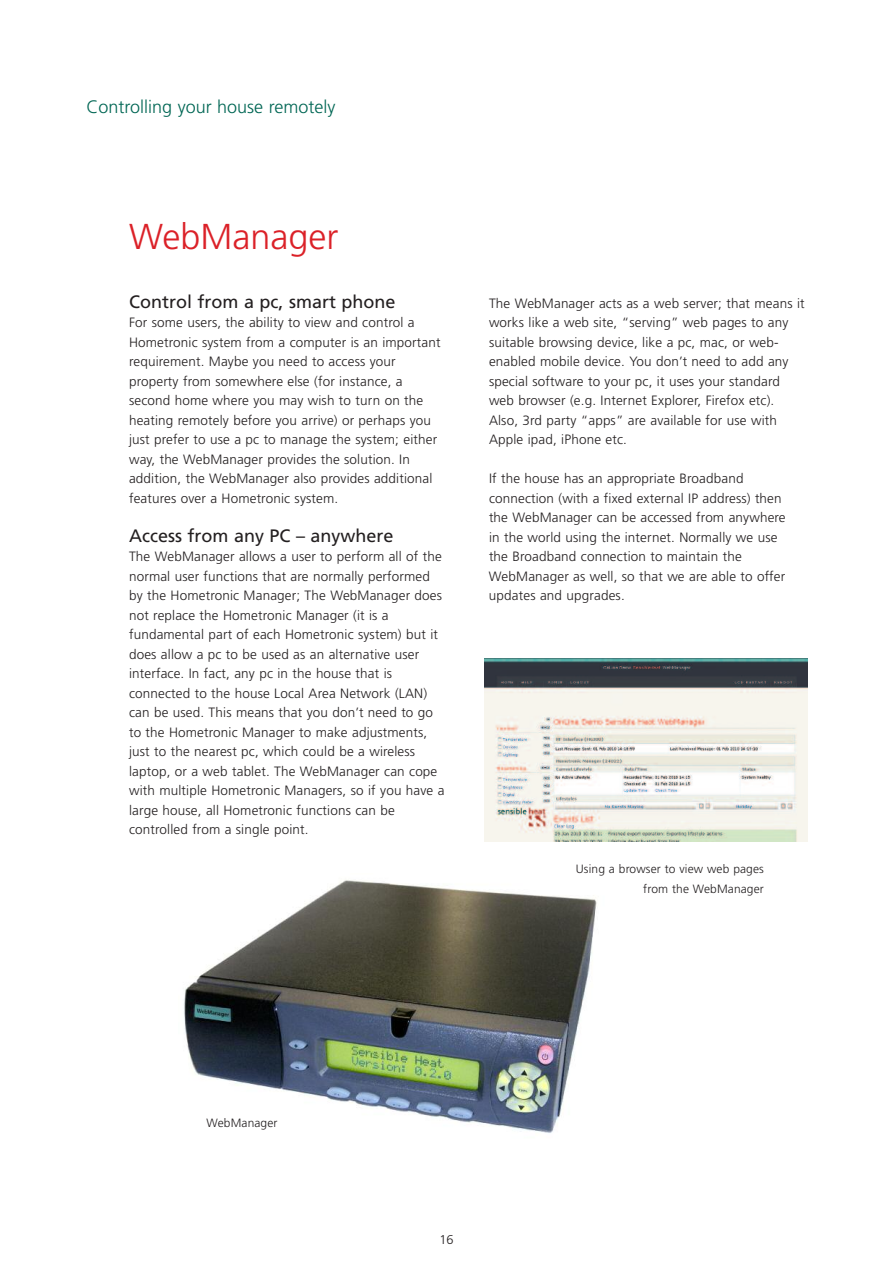
<style>
.page{position:relative;width:893px;height:1263px;background:#fff}
.page>*{position:absolute;margin:0;border:0;box-sizing:border-box;transform-origin:0 0}
.t1{font:300 36px "Frutiger";color:#db2128}
.t2{font:18px "Frutiger";color:#231f20}
.t3{font:300 18px "Frutiger";color:#006654}
.t4{font:300 13.5px/19.5px "Frutiger";letter-spacing:.01em;color:#231f20}
.t5{font:300 12.75px "Frutiger";color:#231f20}
.t6{font:300 12px/19.5px "Frutiger";letter-spacing:.01em;color:#231f20;text-align:right}
</style>
<div class="page">
<img style="left:183px;top:880px;width:414px;height:253px">
<img style="left:485px;top:659px;width:323px;height:182px">
<h2 class="t3" style="left:87px;top:99px;width:250px">Controlling your house remotely</h2>
<h1 class="t1" style="left:129px;top:222px;width:211px">WebManager</h1>
<h2 class="t2" style="left:129px;top:294px;width:268px">Control from a pc, smart phone</h2>
<p class="t4" style="left:129px;top:314px;width:313px">For some users, the ability to view and control a Hometronic system from a computer is an important requirement. Maybe you need to access your property from somewhere else (for instance, a second home where you may wish to turn on the heating remotely before you arrive) or perhaps you just prefer to use a pc to manage the system; either way, the WebManager provides the solution. In addition, the WebManager also provides additional features over a Hometronic system.</p>
<h2 class="t2" style="left:129px;top:528px;width:266px">Access from any PC – anywhere</h2>
<p class="t4" style="left:129px;top:548px;width:317px">The WebManager allows a user to perform all of the normal user functions that are normally performed by the Hometronic Manager; The WebManager does not replace the Hometronic Manager (it is a fundamental part of each Hometronic system) but it does allow a pc to be used as an alternative user interface. In fact, any pc in the house that is connected to the house Local Area Network (LAN) can be used. This means that you don’t need to go to the Hometronic Manager to make adjustments, just to the nearest pc, which could be a wireless laptop, or a web tablet. The WebManager can cope with multiple Hometronic Managers, so if you have a large house, all Hometronic functions can be controlled from a single point.</p>
<p class="t4" style="left:489px;top:294px;width:317px">The WebManager acts as a web server; that means it works like a web site, “serving” web pages to any suitable browsing device, like a pc, mac, or web&shy;enabled mobile device. You don’t need to add any special software to your pc, it uses your standard web browser (e.g. Internet Explorer, Firefox etc).<br>Also, 3rd party “apps” are available for use with Apple ipad, iPhone etc.</p>
<p class="t4" style="left:489px;top:470px;width:298px">If the house has an appropriate Broadband connection (with a fixed external IP address) then the WebManager can be accessed from anywhere in the world using the internet. Normally we use the Broadband connection to maintain the WebManager as well, so that we are able to offer updates and upgrades.</p>
<p class="t6" style="left:576px;top:860px;width:190px">Using a browser to view web pages from the WebManager</p>
<p class="t6" style="left:207px;top:1114px;width:72px">WebManager</p>
<p class="t5" style="left:439px;top:1234px;width:16px">16</p>
</div>
